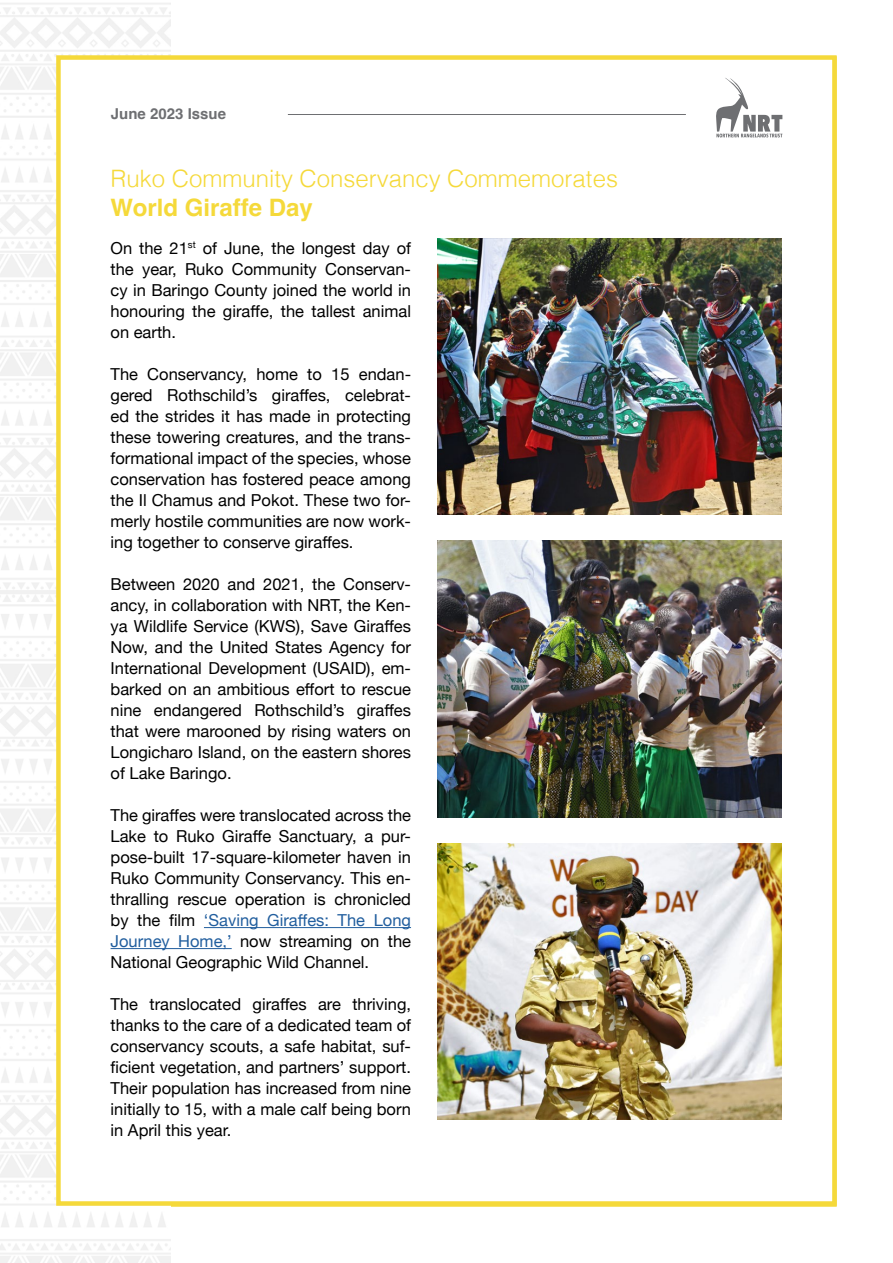
<style>
.page{position:relative;width:893px;height:1263px;background:#fff}
.page>*{position:absolute;margin:0;border:0;box-sizing:border-box;transform-origin:0 0}
.t1{font:300 24px "Helvetica";color:#f5d93a}
.t2{font:700 24px "Helvetica";color:#f5d93a}
.t3{font:16.5px/21px "Helvetica Neue";color:#000;text-align:justify}
.t4{font:700 15px "Helvetica";color:#6e6f72}
.s1{color:#215e9e}
</style>
<div class="page">
<div style="left:56px;top:55px;width:781px;height:1151px;background:#fff;border:4px solid #f5d93a"></div>
<hr style="left:204px;top:927px;width:207px;height:1px;background:#215e9e">
<hr style="left:111px;top:948px;width:121px;height:1px;background:#215e9e">
<svg style="left:716px;top:78px;width:66px;height:59px"></svg>
<hr style="left:288px;top:114px;width:398px;height:1px;background:#6e6f72">
<img style="left:438px;top:238px;width:343px;height:276px">
<img style="left:438px;top:541px;width:343px;height:276px">
<img style="left:438px;top:843px;width:343px;height:277px">
<p class="t4" style="left:111px;top:105px;width:117px">June 2023 Issue</p>
<h1 class="t1" style="left:111px;top:158px;width:509px">Ruko Community Conservancy Commemorates</h1>
<h1 class="t2" style="left:111px;top:193px;width:204px">World Giraffe Day</h1>
<p class="t3" style="left:111px;top:238px;width:302px">On the 21<sup>st</sup> of June, the longest day of the year, Ruko Community Conservan&shy;cy in Baringo County joined the world in honouring the giraffe, the tallest animal on earth.</p>
<p class="t3" style="left:111px;top:364px;width:302px">The Conservancy, home to 15 endan&shy;gered Rothschild’s giraffes, celebrat&shy;ed the strides it has made in protecting these towering creatures, and the trans&shy;formational impact of the species, whose conservation has fostered peace among the Il Chamus and Pokot. These two for&shy;merly hostile communities are now work&shy;ing together to conserve giraffes.</p>
<p class="t3" style="left:111px;top:574px;width:302px">Between 2020 and 2021, the Conserv&shy;ancy, in collaboration with NRT, the Ken&shy;ya Wildlife Service (KWS), Save Giraffes Now, and the United States Agency for International Development (USAID), em&shy;barked on an ambitious effort to rescue nine endangered Rothschild’s giraffes that were marooned by rising waters on Longicharo Island, on the eastern shores of Lake Baringo.</p>
<p class="t3" style="left:111px;top:805px;width:302px">The giraffes were translocated across the Lake to Ruko Giraffe Sanctuary, a pur&shy;pose-built 17-square-kilometer haven in Ruko Community Conservancy. This en&shy;thralling rescue operation is chronicled by the film <span class="s1">‘Saving Giraffes: The Long Journey Home,’</span> now streaming on the National Geographic Wild Channel.</p>
<p class="t3" style="left:111px;top:994px;width:302px">The translocated giraffes are thriving, thanks to the care of a dedicated team of conservancy scouts, a safe habitat, suf&shy;ficient vegetation, and partners’ support.<br>Their population has increased from nine initially to 15, with a male calf being born in April this year.</p>
</div>
